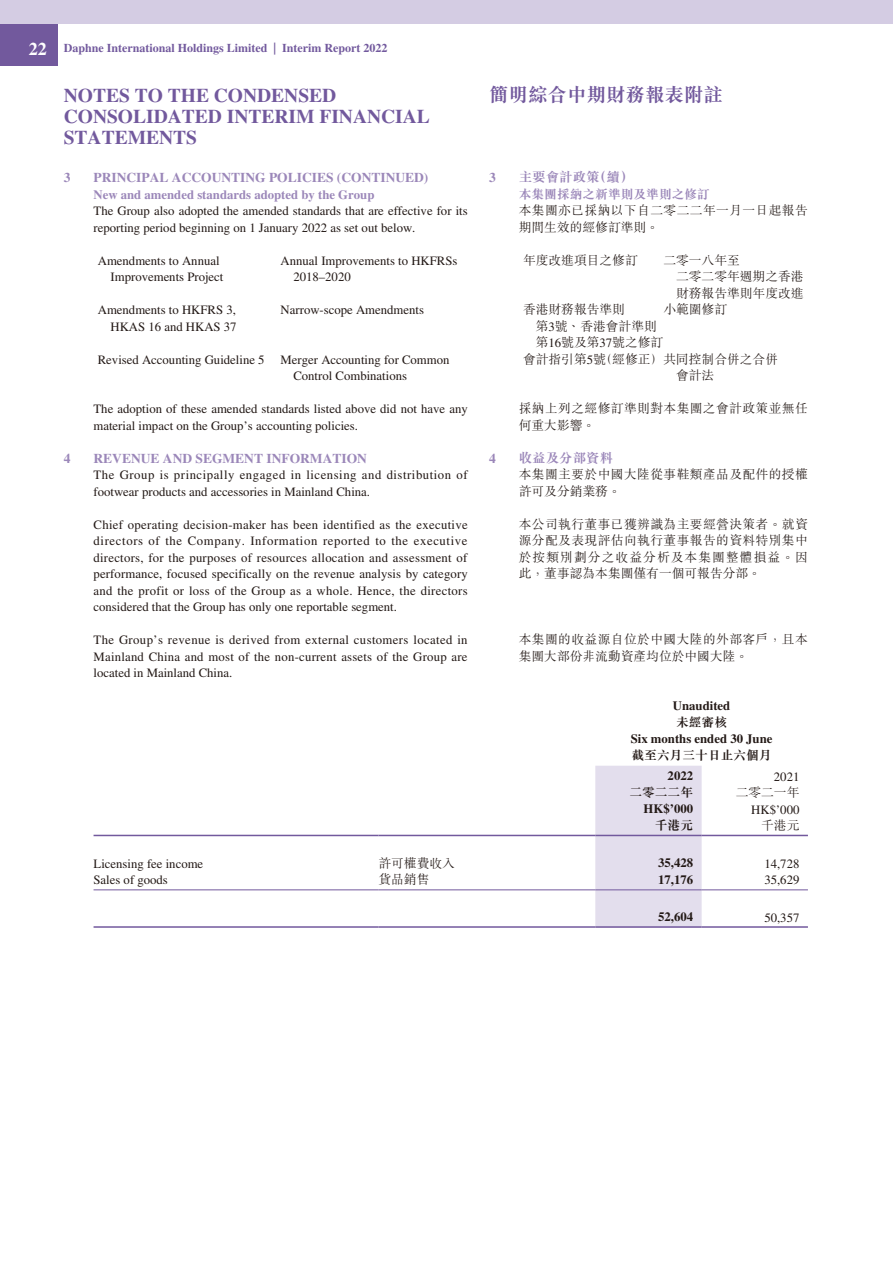
<style>
.page{position:relative;width:893px;height:1263px;background:#fff}
.page>*{position:absolute;margin:0;border:0;box-sizing:border-box;transform-origin:0 0}
.t1{font:700 19.5px/21px "Times LT Std";color:#72599d}
.t2{font:700 19.5px "M Sung HK";color:#72599d}
.t3{font:700 13.5px "Times LT Std";color:#9b87b9}
.t4{font:700 13.5px "M Sung HK";color:#9b87b9}
.t5{font:12.75px/16.5px "Times LT Std";color:#231916}
.t6{font:300 12.75px/16.5px "M Sung HK";color:#231916}
.t7{font:300 12.75px/16.5px "M Sung HK";letter-spacing:.03em;color:#231916}
.t8{font:12.75px/16.5px "Times LT Std";letter-spacing:.04em;color:#231916}
.t9{font:700 12.75px "Times LT Std";color:#231916}
.t10{font:700 12.75px "Times LT Std";color:#9b87b9}
.t11{font:700 12.75px "M Sung HK";color:#231916}
.t12{font:700 12.75px "M Sung HK";color:#9b87b9}
.t13{font:700 12px "Times LT Std";color:#72599d}
.s1{font-size:18px;color:#fff}
.s2{font-family:"Times LT Std";font-weight:400}
</style>
<div class="page">
<div style="left:0;top:0;width:57px;height:66px;background:#72599d"></div>
<div style="left:0;top:0;width:893px;height:23px;background:#d4cce3"></div>
<div style="left:595px;top:766px;width:107px;height:160px;background:#e3deed"></div>
<hr style="left:94px;top:835px;width:284px;height:1px;background:#72599d">
<hr style="left:378px;top:835px;width:217px;height:1px;background:#72599d">
<hr style="left:595px;top:835px;width:107px;height:1px;background:#72599d">
<hr style="left:702px;top:835px;width:106px;height:1px;background:#72599d">
<hr style="left:94px;top:889px;width:284px;height:1px;background:#72599d">
<hr style="left:378px;top:889px;width:217px;height:1px;background:#72599d">
<hr style="left:595px;top:889px;width:107px;height:1px;background:#72599d">
<hr style="left:702px;top:889px;width:106px;height:1px;background:#72599d">
<hr style="left:94px;top:926px;width:284px;height:2px;background:#72599d">
<hr style="left:378px;top:926px;width:217px;height:2px;background:#72599d">
<hr style="left:595px;top:926px;width:107px;height:2px;background:#72599d">
<hr style="left:702px;top:926px;width:106px;height:2px;background:#72599d">
<p class="t13" style="left:29px;top:41px;width:360px"><span class="s1">22</span> Daphne International Holdings Limited | Interim Report 2022</p>
<h1 class="t1" style="left:64px;top:85px;width:368px">NOTES TO THE CONDENSED<br>CONSOLIDATED INTERIM FINANCIAL<br>STATEMENTS</h1>
<h1 class="t2" style="left:489px;top:85px;width:235px">簡明綜合中期財務報表附註</h1>
<p class="t3" style="left:64px;top:170px;width:8px">3</p>
<p class="t3" style="left:94px;top:170px;width:336px">PRINCIPAL ACCOUNTING POLICIES (CONTINUED)</p>
<p class="t10" style="left:94px;top:187px;width:282px">New and amended standards adopted by the Group</p>
<p class="t5" style="left:94px;top:203px;width:376px">The Group also adopted the amended standards that are effective for its reporting period beginning on 1 January 2022 as set out below.</p>
<p class="t5" style="left:111px;top:252px;width:114px;text-indent:-13px">Amendments to Annual<br>Improvements Project</p>
<p class="t5" style="left:293px;top:252px;width:165px;text-indent:-13px">Annual Improvements to HKFRSs<br>2018–2020</p>
<p class="t5" style="left:98px;top:302px;width:140px;text-align:right">Amendments to HKFRS 3,<br>HKAS 16 and HKAS 37</p>
<p class="t5" style="left:281px;top:302px;width:145px">Narrow-scope Amendments</p>
<p class="t5" style="left:98px;top:351px;width:168px">Revised Accounting Guideline 5</p>
<p class="t5" style="left:293px;top:351px;width:158px;text-indent:-13px">Merger Accounting for Common<br>Control Combinations</p>
<p class="t5" style="left:94px;top:401px;width:376px">The adoption of these amended standards listed above did not have any material impact on the Group’s accounting policies.</p>
<p class="t3" style="left:64px;top:450px;width:8px">4</p>
<p class="t3" style="left:94px;top:450px;width:275px">REVENUE AND SEGMENT INFORMATION</p>
<p class="t8" style="left:94px;top:467px;width:376px">The Group is principally engaged in licensing and distribution of footwear products and accessories in Mainland China.</p>
<p class="t5" style="left:94px;top:516px;width:376px;text-align:justify">Chief operating decision-maker has been identified as the executive directors of the Company. Information reported to the executive directors, for the purposes of resources allocation and assessment of performance, focused specifically on the revenue analysis by category and the profit or loss of the Group as a whole. Hence, the directors considered that the Group has only one reportable segment.</p>
<p class="t5" style="left:94px;top:632px;width:376px;text-align:justify">The Group’s revenue is derived from external customers located in Mainland China and most of the non-current assets of the Group are located in Mainland China.</p>
<p class="t3" style="left:489px;top:170px;width:8px">3</p>
<p class="t4" style="left:519px;top:170px;width:116px">主要會計政策（續）</p>
<p class="t12" style="left:519px;top:188px;width:193px">本集團採納之新準則及準則之修訂</p>
<p class="t7" style="left:519px;top:202px;width:291px">本集團亦已採納以下自二零二二年一月一日起報告期間生效的經修訂準則。</p>
<p class="t6" style="left:523px;top:251px;width:116px">年度改進項目之修訂</p>
<p class="t6" style="left:676px;top:251px;width:129px;text-indent:-13px">二零一八年至<br>二零二零年週期之香港財務報告準則年度改進</p>
<p class="t6" style="left:536px;top:300px;width:129px;text-indent:-13px">香港財務報告準則<br>第<span class="s2">3</span>號、香港會計準則第<span class="s2">16</span>號及第<span class="s2">37</span>號之修訂</p>
<p class="t6" style="left:663px;top:300px;width:65px">小範圍修訂</p>
<p class="t6" style="left:676px;top:350px;width:103px;text-indent:-153px">會計指引第<span class="s2">5</span>號（經修正）共同控制合併之合併會計法</p>
<p class="t7" style="left:519px;top:399px;width:291px">採納上列之經修訂準則對本集團之會計政策並無任何重大影響。</p>
<p class="t3" style="left:489px;top:450px;width:8px">4</p>
<p class="t4" style="left:519px;top:451px;width:96px">收益及分部資料</p>
<p class="t7" style="left:519px;top:466px;width:291px">本集團主要於中國大陸從事鞋類產品及配件的授權許可及分銷業務。</p>
<p class="t6" style="left:519px;top:515px;width:291px;text-align:justify">本公司執行董事已獲辨識為主要經營決策者。就資源分配及表現評估向執行董事報告的資料特別集中於按類別劃分之收益分析及本集團整體損益。因此，董事認為本集團僅有一個可報告分部。</p>
<p class="t7" style="left:519px;top:630px;width:291px">本集團的收益源自位於中國大陸的外部客戶，且本集團大部份非流動資產均位於中國大陸。</p>
<p class="t9" style="left:673px;top:698px;width:59px">Unaudited</p>
<p class="t11" style="left:676px;top:716px;width:52px">未經審核</p>
<p class="t9" style="left:631px;top:731px;width:143px">Six months ended 30 June</p>
<p class="t11" style="left:631px;top:749px;width:142px">截至六月三十日止六個月</p>
<p class="t9" style="left:668px;top:768px;width:27px">2022</p>
<p class="t5" style="left:774px;top:768px;width:27px">2021</p>
<p class="t11" style="left:629px;top:786px;width:65px">二零二二年</p>
<p class="t6" style="left:736px;top:783px;width:65px">二零二一年</p>
<p class="t9" style="left:643px;top:801px;width:51px">HK$’000</p>
<p class="t5" style="left:751px;top:801px;width:50px">HK$’000</p>
<p class="t11" style="left:655px;top:819px;width:40px">千港元</p>
<p class="t6" style="left:761px;top:816px;width:40px">千港元</p>
<p class="t5" style="left:94px;top:855px;width:111px">Licensing fee income</p>
<p class="t6" style="left:378px;top:854px;width:78px">許可權費收入</p>
<p class="t9" style="left:658px;top:855px;width:37px">35,428</p>
<p class="t5" style="left:764px;top:855px;width:37px">14,728</p>
<p class="t5" style="left:94px;top:871px;width:76px">Sales of goods</p>
<p class="t6" style="left:378px;top:870px;width:52px">貨品銷售</p>
<p class="t9" style="left:658px;top:872px;width:37px">17,176</p>
<p class="t5" style="left:764px;top:871px;width:37px">35,629</p>
<p class="t9" style="left:658px;top:909px;width:37px">52,604</p>
<p class="t5" style="left:764px;top:909px;width:37px">50,357</p>
</div>
